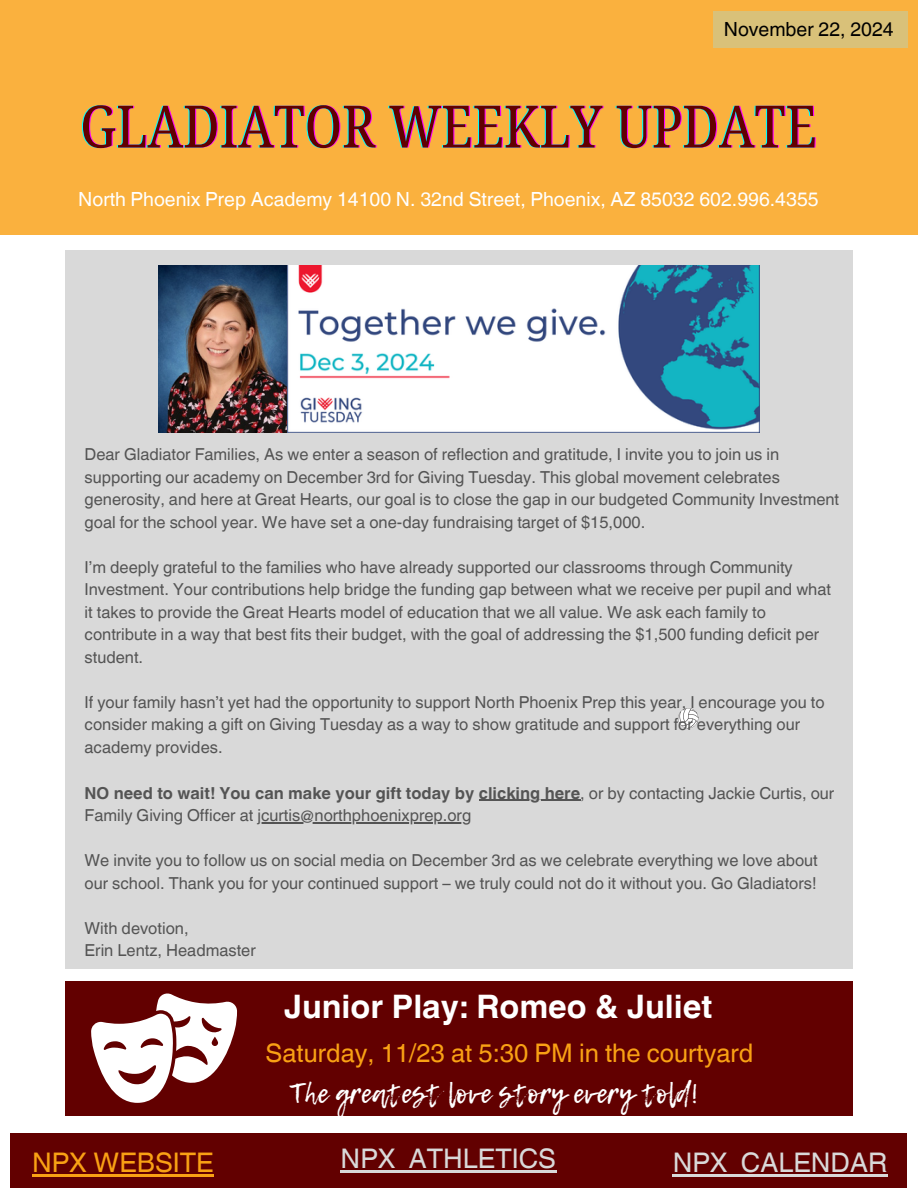
<style>
.page{position:relative;width:918px;height:1188px;background:#fff}
.page>*{position:absolute;margin:0;border:0;box-sizing:border-box;transform-origin:0 0}
.t1{font:58.35px "Noto Serif Ethiopic Condensed";color:#0ff}
.t2{font:700 32.4px "Helvetica World";color:#fff}
.t3{font:27.15px "Lemon Tuesday";color:#fff}
.t4{font:27px "Helvetica World";color:#d9d9d9}
.t5{font:27px "Helvetica World";color:#f9a114}
.t6{font:25.65px "Helvetica World";color:#f9a114}
.t7{font:19.5px "Helvetica World";color:#fff}
.t8{font:19.5px "Helvetica World";color:#000}
.t9{font:16.5px/22.5px "Helvetica World";color:#545454}
.t10{font:700 16.5px "Helvetica World";color:#545454}
.s1{font-weight:400}
</style>
<div class="page">
<div style="left:0;top:0;width:918px;height:234px;background:#fab13e"></div>
<div style="left:713px;top:12px;width:194px;height:36px;background:#d9c179"></div>
<div style="left:11px;top:1133px;width:896px;height:55px;background:#620000"></div>
<hr style="left:32px;top:1174px;width:182px;height:3px;background:#f9a114">
<hr style="left:341px;top:1170px;width:55px;height:2px;background:#d9d9d9">
<svg style="left:396px;top:1170px;width:13px;height:2px"></svg>
<hr style="left:409px;top:1170px;width:147px;height:2px;background:#d9d9d9">
<hr style="left:673px;top:1174px;width:55px;height:3px;background:#d9d9d9">
<svg style="left:728px;top:1174px;width:13px;height:3px"></svg>
<hr style="left:741px;top:1174px;width:146px;height:3px;background:#d9d9d9">
<div style="left:65px;top:250px;width:788px;height:719px;background:#d9d9d9"></div>
<svg style="left:678px;top:708px;width:20px;height:20px"></svg>
<div style="left:65px;top:981px;width:788px;height:134px;background:#620000"></div>
<svg style="left:91px;top:994px;width:146px;height:109px"></svg>
<hr style="left:479px;top:800px;width:101px;height:1px;background:#545454">
<hr style="left:257px;top:822px;width:214px;height:2px;background:#545454">
<img style="left:158px;top:266px;width:602px;height:166px">
<h5 class="t8" style="left:724px;top:17px;width:171px">November 22, 2024</h5>
<h1 class="t1" style="left:79px;top:85px;width:738px">GLADIATOR WEEKLY UPDATE</h1>
<h5 class="t7" style="left:78px;top:188px;width:742px">North Phoenix Prep Academy 14100 N. 32nd Street, Phoenix, AZ 85032 602.996.4355</h5>
<p class="t9" style="left:85px;top:443px;width:756px">Dear Gladiator Families, As we enter a season of reflection and gratitude, I invite you to join us in supporting our academy on December 3rd for Giving Tuesday. This global movement celebrates generosity, and here at Great Hearts, our goal is to close the gap in our budgeted Community Investment goal for the school year. We have set a one-day fundraising target of $15,000.</p>
<p class="t9" style="left:85px;top:556px;width:748px">I’m deeply grateful to the families who have already supported our classrooms through Community Investment. Your contributions help bridge the funding gap between what we receive per pupil and what it takes to provide the Great Hearts model of education that we all value. We ask each family to contribute in a way that best fits their budget, with the goal of addressing the $1,500 funding deficit per student.</p>
<p class="t9" style="left:85px;top:691px;width:742px">If your family hasn’t yet had the opportunity to support North Phoenix Prep this year, I encourage you to consider making a gift on Giving Tuesday as a way to show gratitude and support for everything our academy provides.</p>
<p class="t10" style="left:85px;top:779px;width:751px">NO need to wait! You can make your gift today by clicking here<span class="s1">, or by contacting Jackie Curtis, our</span></p>
<p class="t9" style="left:85px;top:804px;width:388px">Family Giving Officer at jcurtis@northphoenixprep.org</p>
<h2 class="t9" style="left:85px;top:849px;width:735px">We invite you to follow us on social media on December 3rd as we celebrate everything we love about our school. Thank you for your continued support – we truly could not do it without you. Go Gladiators!</h2>
<h2 class="t9" style="left:85px;top:917px;width:173px">With devotion,<br>Erin Lentz, Headmaster</h2>
<p class="t2" style="left:284px;top:980px;width:430px">Junior Play: Romeo &amp; Juliet</p>
<p class="t6" style="left:266px;top:1037px;width:489px">Saturday, 11/23 at 5:30 PM in the courtyard</p>
<p class="t3" style="left:290px;top:1073px;width:410px">The greatest love story every told!</p>
<p class="t5" style="left:32px;top:1147px;width:183px">NPX WEBSITE</p>
<p class="t4" style="left:341px;top:1142px;width:217px">NPX ATHLETICS</p>
<p class="t4" style="left:673px;top:1147px;width:216px">NPX CALENDAR</p>
</div>
